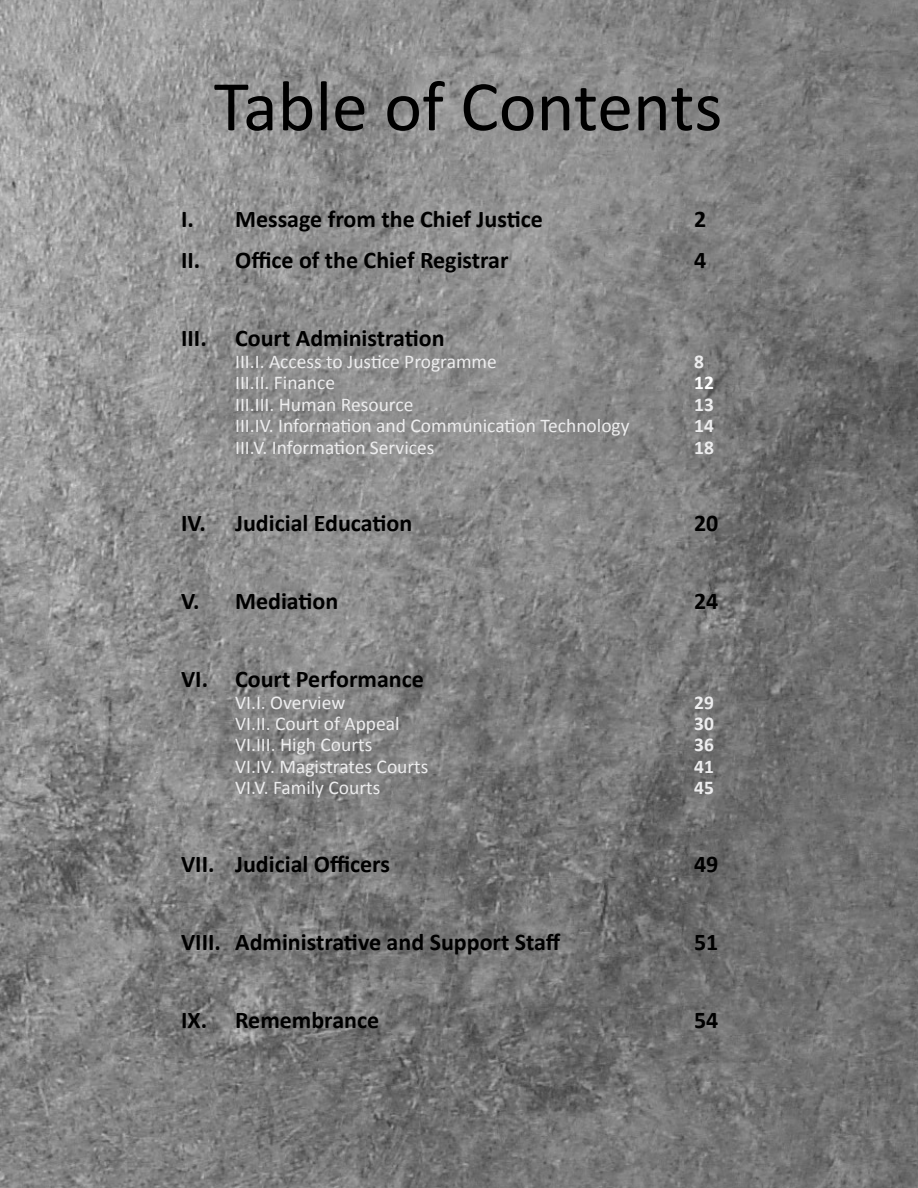
<style>
.page{position:relative;width:918px;height:1188px;background:#fff}
.page>*{position:absolute;margin:0;border:0;box-sizing:border-box;transform-origin:0 0}
.t1{font:72px "Calibri";color:#000}
.t2{font:700 24px "Calibri";color:#000}
.t3{font:19.5px "Calibri";color:#ededee}
.t4{font:700 19.5px "Calibri";color:#ededee}
.t5{font:700 19.5px "Calibri";color:#fff}
</style>
<div class="page">
<img style="left:0;top:0;width:918px;height:1188px">
<h1 class="t1" style="left:214px;top:62px;width:510px">Table of Contents</h1>
<p class="t2" style="left:181px;top:204px;width:363px">I. Message from the Chief Justice</p>
<p class="t2" style="left:694px;top:204px;width:14px">2</p>
<p class="t2" style="left:181px;top:246px;width:329px">II. Office of the Chief Registrar</p>
<p class="t2" style="left:694px;top:246px;width:14px">4</p>
<p class="t2" style="left:181px;top:323px;width:265px">III. Court Administration</p>
<p class="t3" style="left:235px;top:349px;width:263px">III.I. Access to Justice Programme</p>
<p class="t4" style="left:694px;top:349px;width:11px">8</p>
<p class="t3" style="left:235px;top:371px;width:101px">III.II. Finance</p>
<p class="t5" style="left:694px;top:371px;width:21px">12</p>
<p class="t3" style="left:235px;top:392px;width:180px">III.III. Human Resource</p>
<p class="t4" style="left:694px;top:392px;width:21px">13</p>
<p class="t3" style="left:235px;top:414px;width:396px">III.IV. Information and Communication Technology</p>
<p class="t4" style="left:694px;top:414px;width:21px">14</p>
<p class="t3" style="left:235px;top:435px;width:201px">III.V. Information Services</p>
<p class="t4" style="left:694px;top:435px;width:21px">18</p>
<p class="t2" style="left:181px;top:509px;width:233px">IV. Judicial Education</p>
<p class="t2" style="left:694px;top:509px;width:26px">20</p>
<p class="t2" style="left:181px;top:586px;width:159px">V. Mediation</p>
<p class="t2" style="left:694px;top:586px;width:26px">24</p>
<p class="t2" style="left:181px;top:664px;width:244px">VI. Court Performance</p>
<p class="t3" style="left:235px;top:690px;width:112px">VI.I. Overview</p>
<p class="t4" style="left:694px;top:690px;width:21px">29</p>
<p class="t3" style="left:235px;top:711px;width:166px">VI.II. Court of Appeal</p>
<p class="t4" style="left:694px;top:711px;width:21px">30</p>
<p class="t3" style="left:235px;top:733px;width:139px">VI.III. High Courts</p>
<p class="t4" style="left:694px;top:733px;width:21px">36</p>
<p class="t3" style="left:235px;top:754px;width:195px">VI.IV. Magistrates Courts</p>
<p class="t4" style="left:694px;top:754px;width:21px">41</p>
<p class="t3" style="left:235px;top:776px;width:147px">VI.V. Family Courts</p>
<p class="t4" style="left:694px;top:776px;width:21px">45</p>
<p class="t2" style="left:181px;top:849px;width:211px">VII. Judicial Officers</p>
<p class="t2" style="left:694px;top:849px;width:26px">49</p>
<p class="t2" style="left:181px;top:927px;width:381px">VIII. Administrative and Support Staff</p>
<p class="t2" style="left:694px;top:927px;width:26px">51</p>
<p class="t2" style="left:181px;top:1005px;width:200px">IX. Remembrance</p>
<p class="t2" style="left:694px;top:1005px;width:26px">54</p>
</div>
